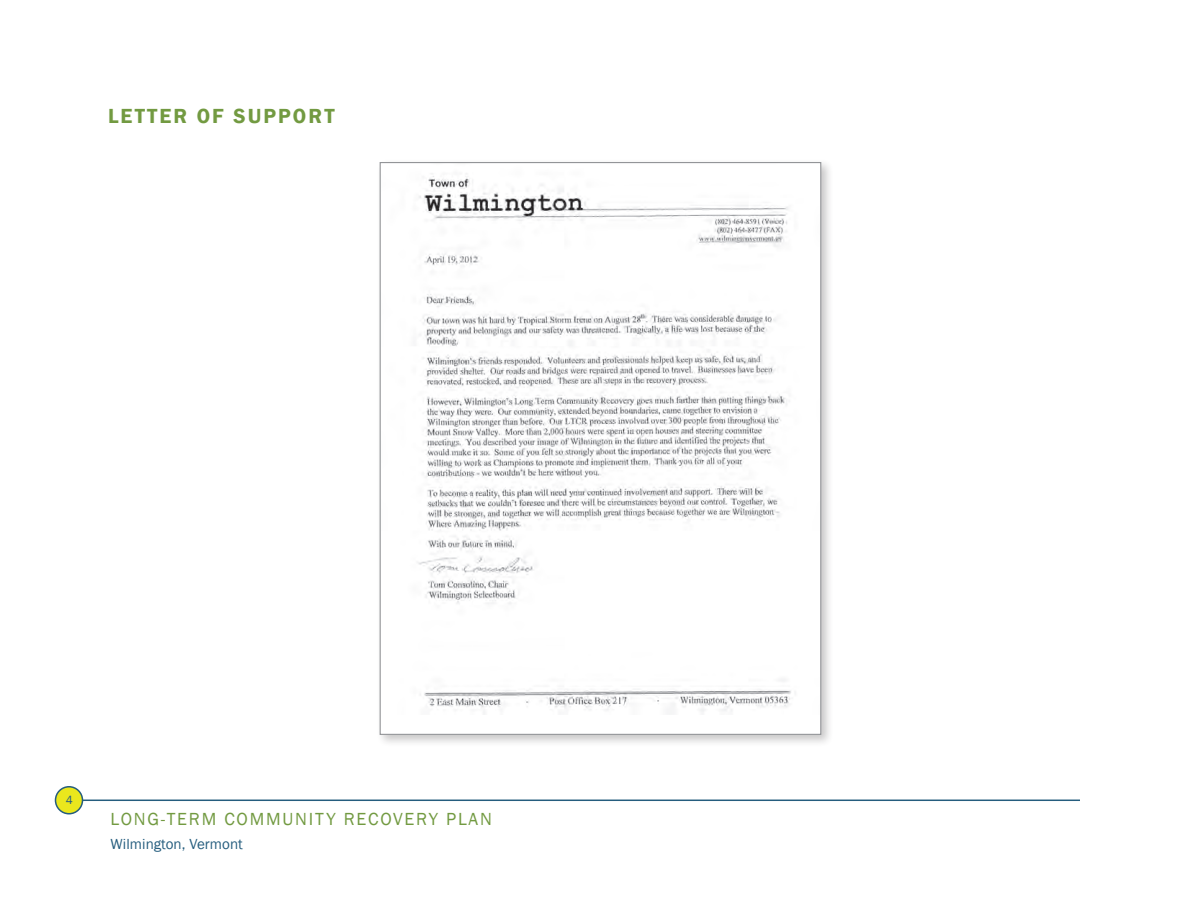
<style>
.page{position:relative;width:1188px;height:918px;background:#fff}
.page>*{position:absolute;margin:0;border:0;box-sizing:border-box;transform-origin:0 0}
.t1{font:600 21px "Franklin Gothic";letter-spacing:.1em;color:#729a41}
.t2{font:18px "Franklin Gothic";letter-spacing:.1em;color:#729a41}
.t3{font:15px "Franklin Gothic";letter-spacing:.005em;color:#255d7e}
.t4{font:12px "Franklin Gothic";color:#255d7e}
</style>
<div class="page">
<hr style="left:73px;top:800px;width:1007px;height:1px;background:#255d7e">
<div style="left:376px;top:159px;width:458px;height:589px;background:#231f20;opacity:.25"></div>
<img style="left:382px;top:164px;width:437px;height:569px">
<div style="left:56px;top:787px;width:27px;height:27px;background:#eae71d;border-radius:50%"></div>
<div style="left:55px;top:786px;width:28px;height:28px;border:2px solid #255d7e;border-radius:50%"></div>
<p class="t1" style="left:108px;top:103px;width:228px">LETTER OF SUPPORT</p>
<p class="t4" style="left:66px;top:793px;width:9px">4</p>
<p class="t2" style="left:111px;top:808px;width:383px">LONG-TERM COMMUNITY RECOVERY PLAN</p>
<p class="t3" style="left:111px;top:835px;width:134px">Wilmington, Vermont</p>
</div>
